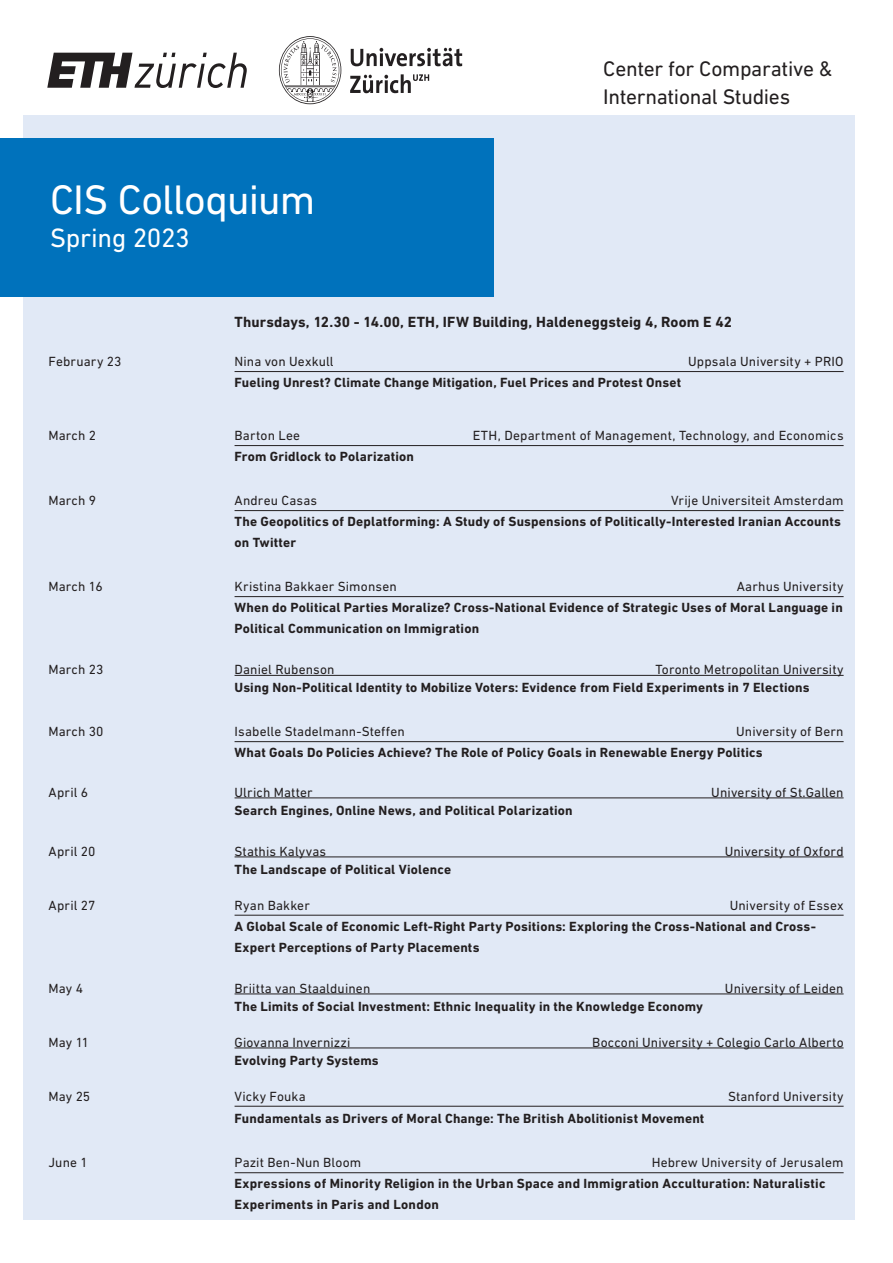
<style>
.page{position:relative;width:893px;height:1263px;background:#fff}
.page>*{position:absolute;margin:0;border:0;box-sizing:border-box;transform-origin:0 0}
.Titel_A3__DIN_Next_R{font:42px "DIN Next W1 G";letter-spacing:-.02em;color:#fff}
.Titel_A3__DIN_Next_R-2{font:27px "DIN Next W1 G";letter-spacing:-.015em;color:#fff}
.Organisationseinheit{font:21.45px/27.9px "DIN Next W1 G";letter-spacing:-.015em;color:#231f20}
.text-Colloquium_bold{font:700 15px "DIN Next W1 G";letter-spacing:.01em;color:#231f20}
.text-Colloquium_bold-2{font:700 13.5px/21px "DIN Next W1 G";letter-spacing:.015em;color:#231f20}
.text-Colloquium_unte{font:13.5px "DIN Next W1 G";letter-spacing:.01em;color:#231f20}
.text-Colloquium_unte-2{font:700 13.5px "DIN Next W1 G";letter-spacing:.015em;color:#231f20}
</style>
<div class="page">
<div style="left:23px;top:115px;width:831px;height:1104px;background:#e1e9f6"></div>
<div style="left:0;top:138px;width:493px;height:159px;background:#0072bc"></div>
<hr style="left:235px;top:371px;width:609px;height:1px;background:#231f20">
<hr style="left:235px;top:445px;width:609px;height:1px;background:#231f20">
<hr style="left:235px;top:510px;width:609px;height:1px;background:#231f20">
<hr style="left:235px;top:596px;width:609px;height:1px;background:#231f20">
<hr style="left:235px;top:675px;width:609px;height:1px;background:#231f20">
<hr style="left:235px;top:741px;width:609px;height:1px;background:#231f20">
<hr style="left:235px;top:797px;width:609px;height:1px;background:#231f20">
<hr style="left:235px;top:856px;width:609px;height:1px;background:#231f20">
<hr style="left:235px;top:915px;width:609px;height:1px;background:#231f20">
<hr style="left:235px;top:993px;width:609px;height:1px;background:#231f20">
<hr style="left:235px;top:1047px;width:609px;height:1px;background:#231f20">
<hr style="left:235px;top:1106px;width:609px;height:1px;background:#231f20">
<hr style="left:235px;top:1172px;width:609px;height:1px;background:#231f20">
<svg style="left:47px;top:53px;width:200px;height:35px"></svg>
<svg style="left:279px;top:36px;width:183px;height:68px"></svg>
<p class="Titel_A3__DIN_Next_R" style="left:50px;top:175px;width:267px">CIS Colloquium</p>
<p class="Titel_A3__DIN_Next_R-2" style="left:50px;top:222px;width:141px">Spring 2023</p>
<p class="Organisationseinheit" style="left:603px;top:55px;width:231px">Center for Comparative &amp;<br>International Studies</p>
<p class="text-Colloquium_bold" style="left:235px;top:313px;width:499px">Thursdays, 12.30 - 14.00, ETH, IFW Building, Haldeneggsteig 4, Room E 42</p>
<p class="text-Colloquium_unte" style="left:49px;top:354px;width:75px">February 23</p>
<p class="text-Colloquium_unte" style="left:235px;top:354px;width:101px">Nina von Uexkull</p>
<p class="text-Colloquium_unte" style="left:688px;top:354px;width:157px">Uppsala University + PRIO</p>
<p class="text-Colloquium_bold-2" style="left:235px;top:372px;width:448px">Fueling Unrest? Climate Change Mitigation, Fuel Prices and Protest Onset</p>
<p class="text-Colloquium_unte" style="left:49px;top:428px;width:49px">March 2</p>
<p class="text-Colloquium_unte" style="left:235px;top:428px;width:67px">Barton Lee</p>
<p class="text-Colloquium_unte" style="left:473px;top:428px;width:372px">ETH, Department of Management, Technology, and Economics</p>
<p class="text-Colloquium_bold-2" style="left:235px;top:446px;width:181px">From Gridlock to Polarization</p>
<p class="text-Colloquium_unte" style="left:49px;top:493px;width:49px">March 9</p>
<p class="text-Colloquium_unte" style="left:235px;top:493px;width:84px">Andreu Casas</p>
<p class="text-Colloquium_unte" style="left:671px;top:493px;width:174px">Vrije Universiteit Amsterdam</p>
<p class="text-Colloquium_bold-2" style="left:235px;top:511px;width:608px">The Geopolitics of Deplatforming: A Study of Suspensions of Politically-Interested Iranian Accounts on Twitter</p>
<p class="text-Colloquium_unte" style="left:49px;top:579px;width:56px">March 16</p>
<p class="text-Colloquium_unte" style="left:235px;top:579px;width:164px">Kristina Bakkaer Simonsen</p>
<p class="text-Colloquium_unte" style="left:737px;top:579px;width:108px">Aarhus University</p>
<p class="text-Colloquium_bold-2" style="left:235px;top:597px;width:610px">When do Political Parties Moralize? Cross-National Evidence of Strategic Uses of Moral Language in<br>Political Communication on Immigration</p>
<p class="text-Colloquium_unte" style="left:49px;top:662px;width:56px">March 23</p>
<p class="text-Colloquium_unte" style="left:235px;top:662px;width:102px">Daniel Rubenson</p>
<p class="text-Colloquium_unte" style="left:655px;top:662px;width:190px">Toronto Metropolitan University</p>
<p class="text-Colloquium_bold-2" style="left:235px;top:677px;width:577px">Using Non-Political Identity to Mobilize Voters: Evidence from Field Experiments in 7 Elections</p>
<p class="text-Colloquium_unte" style="left:49px;top:724px;width:57px">March 30</p>
<p class="text-Colloquium_unte" style="left:235px;top:724px;width:172px">Isabelle Stadelmann-Steffen</p>
<p class="text-Colloquium_unte" style="left:736px;top:724px;width:109px">University of Bern</p>
<p class="text-Colloquium_bold-2" style="left:235px;top:742px;width:530px">What Goals Do Policies Achieve? The Role of Policy Goals in Renewable Energy Politics</p>
<p class="text-Colloquium_unte" style="left:49px;top:784px;width:41px">April 6</p>
<p class="text-Colloquium_unte" style="left:235px;top:784px;width:80px">Ulrich Matter</p>
<p class="text-Colloquium_unte" style="left:711px;top:784px;width:134px">University of St.Gallen</p>
<p class="text-Colloquium_bold-2" style="left:235px;top:799px;width:340px">Search Engines, Online News, and Political Polarization</p>
<p class="text-Colloquium_unte" style="left:49px;top:843px;width:49px">April 20</p>
<p class="text-Colloquium_unte" style="left:235px;top:843px;width:93px">Stathis Kalyvas</p>
<p class="text-Colloquium_unte" style="left:725px;top:843px;width:120px">University of Oxford</p>
<p class="text-Colloquium_unte-2" style="left:235px;top:861px;width:218px">The Landscape of Political Violence</p>
<p class="text-Colloquium_unte" style="left:49px;top:897px;width:48px">April 27</p>
<p class="text-Colloquium_unte" style="left:235px;top:897px;width:77px">Ryan Bakker</p>
<p class="text-Colloquium_unte" style="left:730px;top:897px;width:115px">University of Essex</p>
<p class="text-Colloquium_bold-2" style="left:235px;top:915px;width:583px">A Global Scale of Economic Left-Right Party Positions: Exploring the Cross-National and Cross-<br>Expert Perceptions of Party Placements</p>
<p class="text-Colloquium_unte" style="left:49px;top:980px;width:36px">May 4</p>
<p class="text-Colloquium_unte" style="left:235px;top:980px;width:137px">Briitta van Staalduinen</p>
<p class="text-Colloquium_unte" style="left:725px;top:980px;width:120px">University of Leiden</p>
<p class="text-Colloquium_unte-2" style="left:235px;top:998px;width:470px">The Limits of Social Investment: Ethnic Inequality in the Knowledge Economy</p>
<p class="text-Colloquium_unte" style="left:49px;top:1034px;width:42px">May 11</p>
<p class="text-Colloquium_unte" style="left:235px;top:1034px;width:117px">Giovanna Invernizzi</p>
<p class="text-Colloquium_unte" style="left:592px;top:1034px;width:253px">Bocconi University + Colegio Carlo Alberto</p>
<p class="text-Colloquium_unte-2" style="left:235px;top:1052px;width:146px">Evolving Party Systems</p>
<p class="text-Colloquium_unte" style="left:49px;top:1088px;width:43px">May 25</p>
<p class="text-Colloquium_unte" style="left:235px;top:1088px;width:73px">Vicky Fouka</p>
<p class="text-Colloquium_unte" style="left:728px;top:1088px;width:117px">Stanford University</p>
<p class="text-Colloquium_bold-2" style="left:235px;top:1108px;width:471px">Fundamentals as Drivers of Moral Change: The British Abolitionist Movement</p>
<p class="text-Colloquium_unte" style="left:49px;top:1155px;width:41px">June 1</p>
<p class="text-Colloquium_unte" style="left:235px;top:1155px;width:128px">Pazit Ben-Nun Bloom</p>
<p class="text-Colloquium_unte" style="left:652px;top:1155px;width:193px">Hebrew University of Jerusalem</p>
<p class="text-Colloquium_bold-2" style="left:235px;top:1173px;width:592px">Expressions of Minority Religion in the Urban Space and Immigration Acculturation: Naturalistic<br>Experiments in Paris and London</p>
</div>
